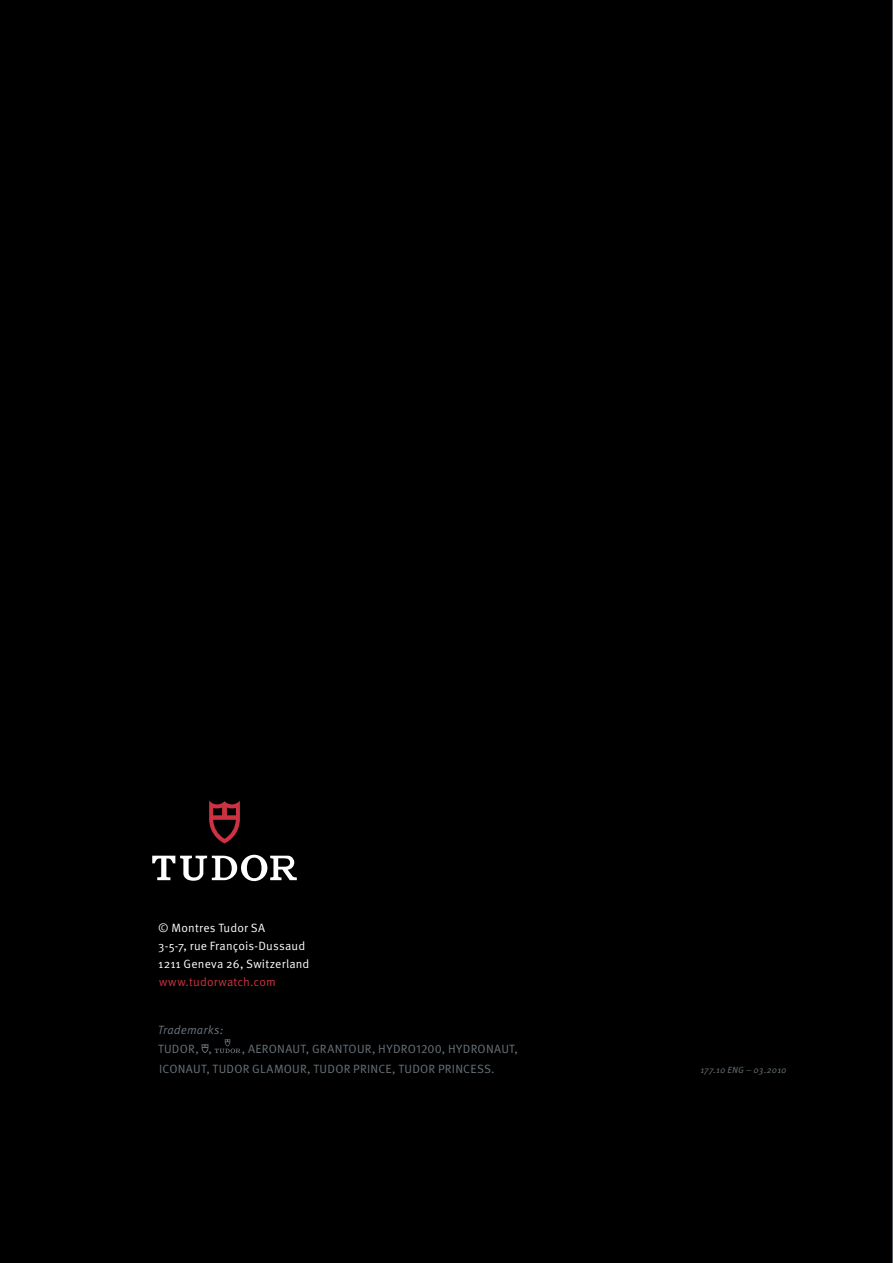
<style>
.page{position:relative;width:893px;height:1263px;background:#000}
.page>*{position:absolute;margin:0;border:0;box-sizing:border-box;transform-origin:0 0}
.t1{font:12px/19.5px "Meta OT";letter-spacing:.02em;color:#6a747b}
.t2{font:12px/18px "Meta OT";letter-spacing:.015em;color:#fff}
.t3{font:12px "Meta OT";letter-spacing:.01em;color:#cd3243}
.t4{font:italic 12px "Meta OT";letter-spacing:.01em;color:#6a747b}
.t5{font:italic 9px "Meta OT";letter-spacing:.01em;color:#6a747b}
</style>
<div class="page">
<svg style="left:202px;top:1044px;width:6px;height:9px"></svg>
<svg style="left:215px;top:1039px;width:25px;height:14px"></svg>
<svg style="left:209px;top:800px;width:31px;height:43px"></svg>
<svg style="left:152px;top:855px;width:145px;height:26px"></svg>
<hr style="left:892px;top:0;width:1px;height:1263px;background:#6a747b">
<p class="t2" style="left:158px;top:918px;width:153px">© Montres Tudor SA<br>3-5-7, rue François-Dussaud<br>1211 Geneva 26, Switzerland</p>
<p class="t3" style="left:159px;top:974px;width:118px">www.tudorwatch.com</p>
<p class="t4" style="left:158px;top:1022px;width:67px">Trademarks:</p>
<p class="t1" style="left:158px;top:1039px;width:55px">TUDOR, ,</p>
<p class="t1" style="left:159px;top:1039px;width:360px;text-indent:83px">, AERONAUT, GRANTOUR, HYDRO1200, HYDRONAUT,<br>ICONAUT, TUDOR GLAMOUR, TUDOR PRINCE, TUDOR PRINCESS.</p>
<p class="t5" style="left:700px;top:1064px;width:88px">177.10 ENG – 03.2010</p>
</div>
